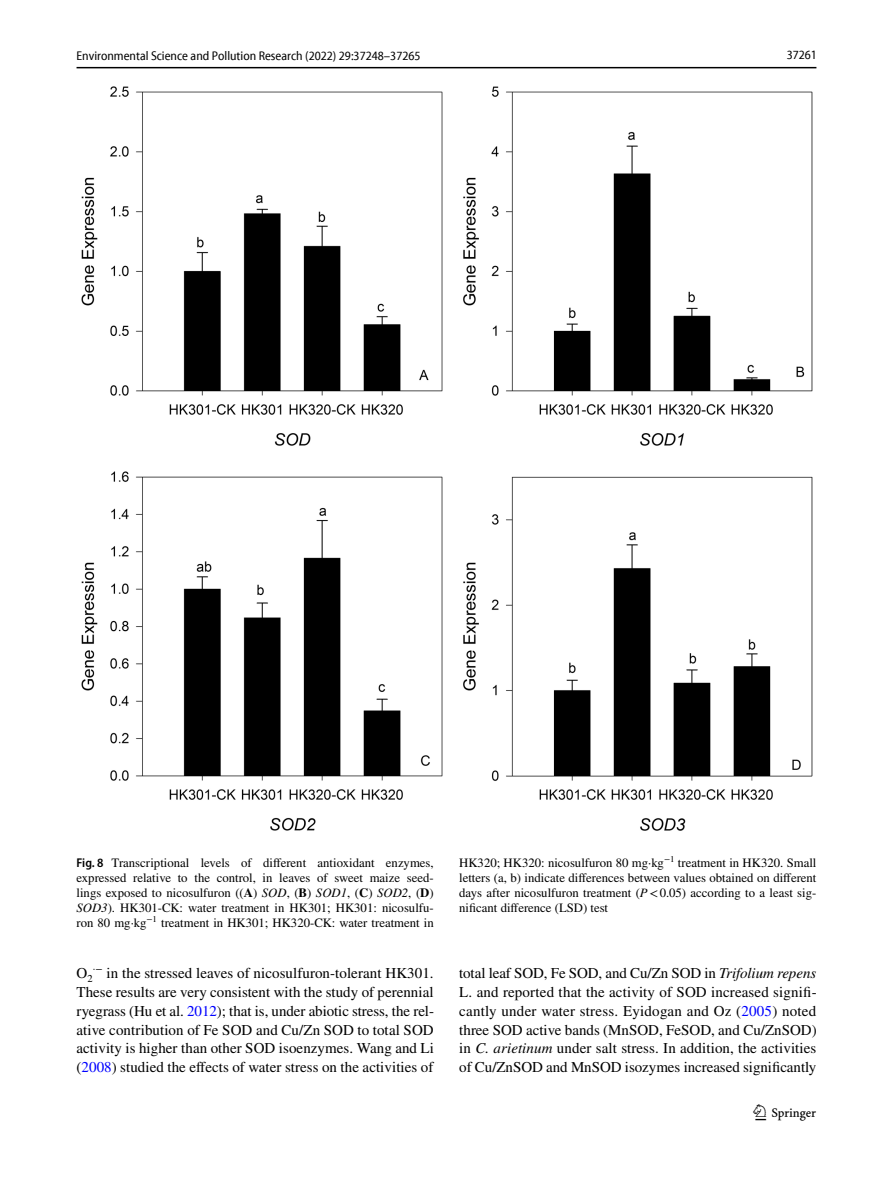
<style>
.page{position:relative;width:893px;height:1187px;background:#fff}
.page>*{position:absolute;margin:0;border:0;box-sizing:border-box;transform-origin:0 0}
.t1{font:22.5px "Springnew Regular 3";color:#000}
.t2{font:15px/18.8px "STIX";color:#000;text-align:justify}
.t3{font:12.75px/15px "STIX";color:#000;text-align:justify}
.t4{font:semi-condensed 12.75px "Myriad Pro Unic";color:#000}
.t5{font:12.75px "Myriad Pro Unic Semi Condensed 2";color:#000}
.s1{font-family:"Myriad Pro";font-weight:600;font-stretch:semi-condensed}
.s2{font-weight:700}
.s3{font-style:italic}
.s4{color:#00f}
</style>
<div class="page">
<hr style="left:77px;top:67px;width:739px;height:1px;background:#000">
<img style="left:81px;top:87px;width:731px;height:744px">
<p class="t4" style="left:77px;top:51px;width:346px">Environmental Science and Pollution Research (2022) 29:37248–37265</p>
<p class="t5" style="left:787px;top:50px;width:32px">37261</p>
<p class="t3" style="left:77px;top:855px;width:359px"><span class="s1">Fig. 8</span> Transcriptional levels of different antioxidant enzymes, expressed relative to the control, in leaves of sweet maize seed&shy;lings exposed to nicosulfuron ((<span class="s2">A</span>) <span class="s3">SOD</span>, (<span class="s2">B</span>) <span class="s3">SOD1</span>, (<span class="s2">C</span>) <span class="s3">SOD2</span>, (<span class="s2">D</span>)<br><span class="s3">SOD3</span>). HK301-CK: water treatment in HK301; HK301: nicosulfu&shy;ron 80 mg·kg<sup>−1</sup> treatment in HK301; HK320-CK: water treatment in</p>
<p class="t3" style="left:459px;top:855px;width:359px">HK320; HK320: nicosulfuron 80 mg·kg<sup>−1</sup> treatment in HK320. Small letters (a, b) indicate differences between values obtained on different days after nicosulfuron treatment (<span class="s3">P</span>&lt;0.05) according to a least sig&shy;nificant difference (LSD) test</p>
<p class="t2" style="left:77px;top:964px;width:359px">O<sub>2</sub><sup>·−</sup> in the stressed leaves of nicosulfuron-tolerant HK301.<br>These results are very consistent with the study of perennial ryegrass (Hu et al. <span class="s4">2012</span>); that is, under abiotic stress, the rel&shy;ative contribution of Fe SOD and Cu/Zn SOD to total SOD activity is higher than other SOD isoenzymes. Wang and Li (<span class="s4">2008</span>) studied the effects of water stress on the activities of</p>
<p class="t2" style="left:459px;top:964px;width:359px">total leaf SOD, Fe SOD, and Cu/Zn SOD in <span class="s3">Trifolium repens </span>L. and reported that the activity of SOD increased signifi&shy;cantly under water stress. Eyidogan and Oz (<span class="s4">2005</span>) noted three SOD active bands (MnSOD, FeSOD, and Cu/ZnSOD) in <span class="s3">C. arietinum</span> under salt stress. In addition, the activities of Cu/ZnSOD and MnSOD isozymes increased significantly</p>
<h1 class="t1" style="left:755px;top:1104px;width:62px">1 3</h1>
</div>
